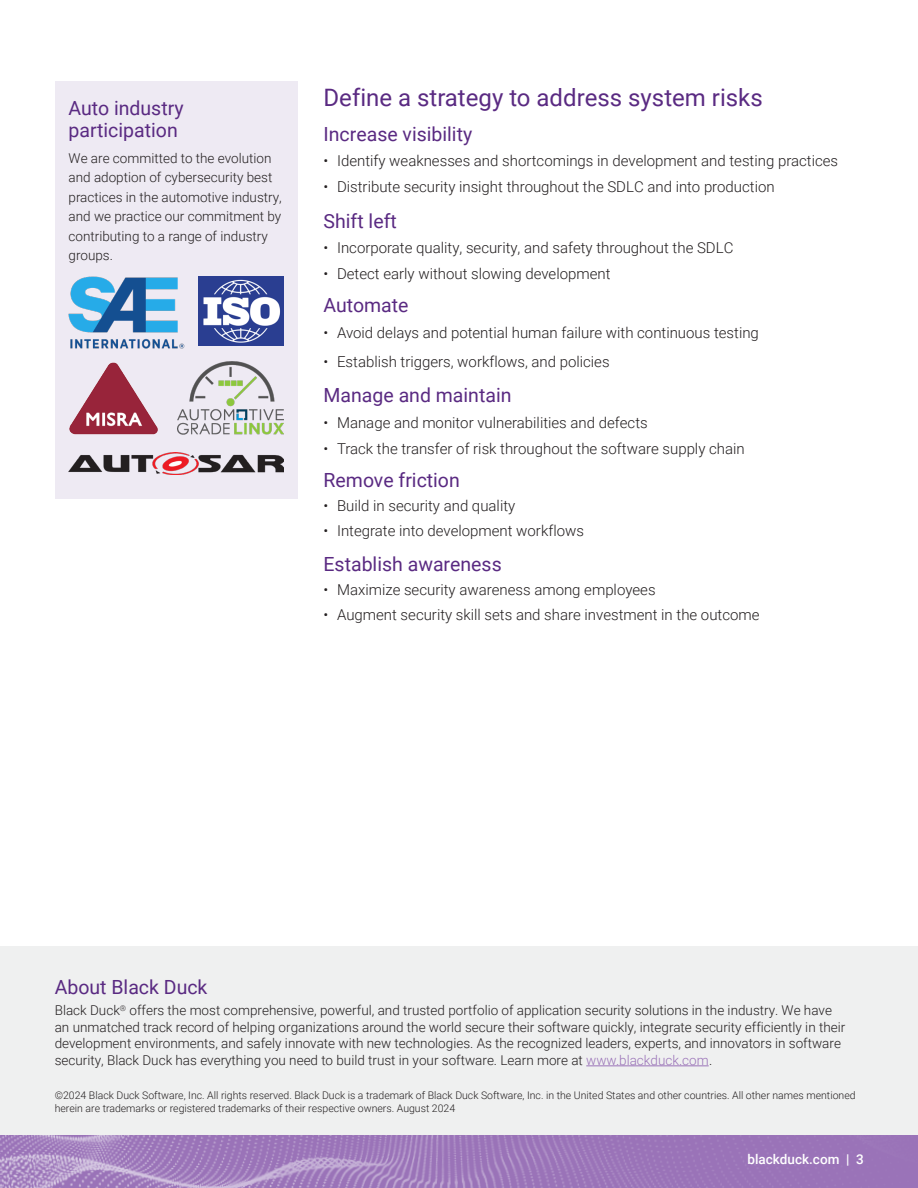
<style>
.page{position:relative;width:918px;height:1188px;background:#fff}
.page>*{position:absolute;margin:0;border:0;box-sizing:border-box;transform-origin:0 0}
.HEADING_1{font:24px "Roboto";color:#5a2a82}
.HEADING_2{font:19.5px/22.5px "Roboto";color:#5a2a82}
.BP_BOX_HEADER{font:19.5px "Roboto";color:#5a2a82}
.t1{font:300 15px "Roboto";color:#231f20}
.BP_BOX_BODY{font:300 13.5px/16.5px "Roboto";color:#231f20}
.BODY_COPY{font:300 13.5px/19.5px "Roboto";color:#231f20}
.t2{font:500 13.5px "Roboto";color:#fff}
.BP_MOUSETYPE{font:300 10.5px/13.5px "Roboto";color:#231f20}
.s1{color:#9a73b8}
</style>
<div class="page">
<img style="left:0;top:1134px;width:918px;height:54px">
<div style="left:55px;top:81px;width:242px;height:418px;background:#eeeaf3"></div>
<img style="left:199px;top:276px;width:85px;height:70px">
<img style="left:69px;top:363px;width:89px;height:72px">
<img style="left:178px;top:361px;width:106px;height:73px">
<img style="left:69px;top:276px;width:116px;height:72px">
<img style="left:69px;top:452px;width:215px;height:22px">
<div style="left:0;top:946px;width:918px;height:188px;background:#eff0f0"></div>
<hr style="left:586px;top:1066px;width:123px;height:1px;background:#9a73b8">
<p class="HEADING_2" style="left:69px;top:96px;width:116px">Auto industry participation</p>
<p class="BODY_COPY" style="left:69px;top:148px;width:215px">We are committed to the evolution and adoption of cybersecurity best practices in the automotive industry, and we practice our commitment by contributing to a range of industry groups.</p>
<p class="HEADING_1" style="left:324px;top:81px;width:441px">Define a strategy to address system risks</p>
<p class="HEADING_2" style="left:324px;top:122px;width:150px">Increase visibility</p>
<p class="t1" style="left:324px;top:150px;width:516px">• Identify weaknesses and shortcomings in development and testing practices</p>
<p class="t1" style="left:324px;top:177px;width:453px">• Distribute security insight throughout the SDLC and into production</p>
<p class="HEADING_2" style="left:324px;top:209px;width:75px">Shift left</p>
<p class="t1" style="left:324px;top:237px;width:411px">• Incorporate quality, security, and safety throughout the SDLC</p>
<p class="t1" style="left:324px;top:264px;width:288px">• Detect early without slowing development</p>
<p class="HEADING_2" style="left:324px;top:293px;width:87px">Automate</p>
<p class="t1" style="left:324px;top:322px;width:437px">• Avoid delays and potential human failure with continuous testing</p>
<p class="t1" style="left:324px;top:351px;width:288px">• Establish triggers, workflows, and policies</p>
<p class="HEADING_2" style="left:324px;top:383px;width:189px">Manage and maintain</p>
<p class="t1" style="left:324px;top:412px;width:326px">• Manage and monitor vulnerabilities and defects</p>
<p class="t1" style="left:324px;top:438px;width:423px">• Track the transfer of risk throughout the software supply chain</p>
<p class="HEADING_2" style="left:324px;top:468px;width:138px">Remove friction</p>
<p class="t1" style="left:324px;top:495px;width:193px">• Build in security and quality</p>
<p class="t1" style="left:324px;top:520px;width:262px">• Integrate into development workflows</p>
<p class="HEADING_2" style="left:324px;top:552px;width:180px">Establish awareness</p>
<p class="t1" style="left:324px;top:579px;width:334px">• Maximize security awareness among employees</p>
<p class="t1" style="left:324px;top:604px;width:438px">• Augment security skill sets and share investment in the outcome</p>
<p class="BP_BOX_HEADER" style="left:55px;top:974px;width:154px">About Black Duck</p>
<p class="BP_BOX_BODY" style="left:55px;top:1002px;width:792px">Black Duck<sup>®</sup> offers the most comprehensive, powerful, and trusted portfolio of application security solutions in the industry. We have an unmatched track record of helping organizations around the world secure their software quickly, integrate security efficiently in their development environments, and safely innovate with new technologies. As the recognized leaders, experts, and innovators in software security, Black Duck has everything you need to build trust in your software. Learn more at <span class="s1">www.blackduck.com</span> .</p>
<p class="BP_MOUSETYPE" style="left:55px;top:1088px;width:802px">©2024 Black Duck Software, Inc. All rights reserved. Black Duck is a trademark of Black Duck Software, Inc. in the United States and other countries. All other names mentioned herein are trademarks or registered trademarks of their respective owners. August 2024</p>
<p class="t2" style="left:748px;top:1149px;width:118px">blackduck.com | 3</p>
</div>
